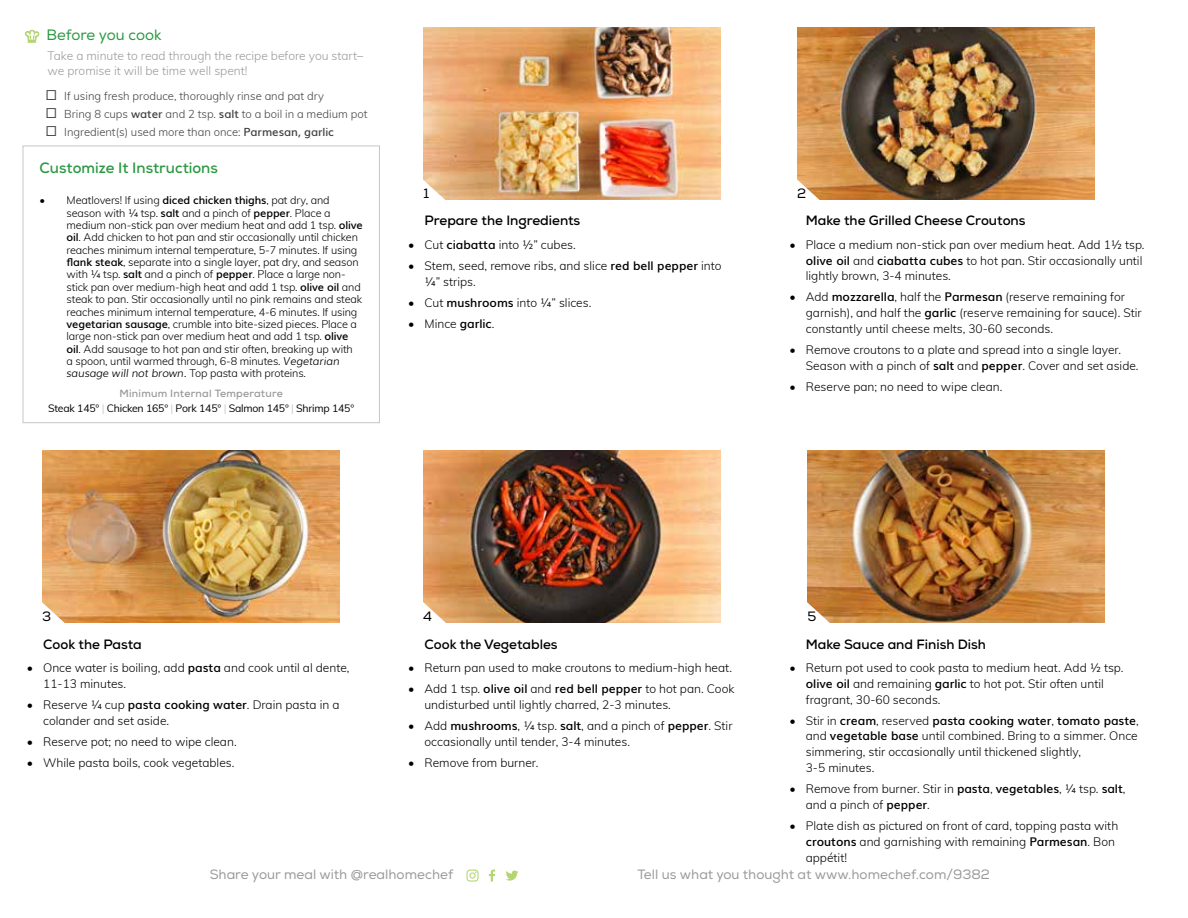
<style>
.page{position:relative;width:1188px;height:918px;background:#fff}
.page>*{position:absolute;margin:0;border:0;box-sizing:border-box;transform-origin:0 0}
.t1{font:700 15px "Nexa";color:#2c9942}
.t2{font:15px "Nexa";letter-spacing:-.005em;color:#2c9942}
.t3{font:700 13.5px "Nexa";color:#000}
.t4{font:13.5px "Nexa";color:#9a9a9a}
.t5{font:13.5px "Nexa";color:#000}
.t6{font:300 12px/15.8px "Muli";color:#000}
.t7{font:300 12px/15px "Muli";color:#9a9a9a}
.t8{font:300 11.25px/18px "Muli";color:#414241}
.t9{font:300 10.8px/12.5px "Muli";letter-spacing:-.01em;color:#000}
.t10{font:10.5px "Muli";letter-spacing:-.02em;color:#000}
.t11{font:700 10.5px "Nexa";letter-spacing:.02em;color:#9a9a9a}
.s1{font-weight:600}
.s2{font-style:italic}
.s3{color:#c7c6c5}
</style>
<div class="page">
<svg style="left:25px;top:30px;width:14px;height:12px"></svg>
<svg style="left:489px;top:870px;width:6px;height:12px"></svg>
<svg style="left:466px;top:870px;width:13px;height:12px"></svg>
<svg style="left:506px;top:871px;width:12px;height:10px"></svg>
<div style="left:23px;top:146px;width:357px;height:277px;border:1px solid #c7c6c5"></div>
<img style="left:42px;top:450px;width:297px;height:173px">
<img style="left:423px;top:450px;width:297px;height:173px">
<img style="left:423px;top:27px;width:297px;height:173px">
<img style="left:808px;top:450px;width:297px;height:173px">
<img style="left:797px;top:27px;width:297px;height:173px">
<svg style="left:423px;top:178px;width:24px;height:22px"></svg>
<svg style="left:797px;top:178px;width:24px;height:22px"></svg>
<svg style="left:42px;top:601px;width:24px;height:22px"></svg>
<svg style="left:423px;top:601px;width:24px;height:22px"></svg>
<svg style="left:807px;top:601px;width:24px;height:22px"></svg>
<p class="t2" style="left:46px;top:26px;width:117px">Before you cook</p>
<p class="t7" style="left:48px;top:47px;width:317px">Take a minute to read through the recipe before you start– we promise it will be time well spent!</p>
<p class="t8" style="left:64px;top:87px;width:305px">If using fresh produce, thoroughly rinse and pat dry<br>Bring 8 cups <span class="s1">water</span> and 2 tsp. <span class="s1">salt</span> to a boil in a medium pot<br>Ingredient(s) used more than once: <span class="s1">Parmesan, garlic</span></p>
<p class="t1" style="left:40px;top:158px;width:180px">Customize It Instructions</p>
<p class="t9" style="left:67px;top:194px;width:298px;text-indent:-27px">• Meatlovers! If using <span class="s1">diced chicken thighs</span>, pat dry, and season with ¼ tsp. <span class="s1">salt</span> and a pinch of <span class="s1">pepper</span>. Place a medium non-stick pan over medium heat and add 1 tsp. <span class="s1">olive oil</span>. Add chicken to hot pan and stir occasionally until chicken reaches minimum internal temperature, 5-7 minutes. If using <span class="s1">flank steak</span>, separate into a single layer, pat dry, and season with ¼ tsp. <span class="s1">salt</span> and a pinch of <span class="s1">pepper</span>. Place a large non&shy;stick pan over medium-high heat and add 1 tsp. <span class="s1">olive oil</span> and steak to pan. Stir occasionally until no pink remains and steak reaches minimum internal temperature, 4-6 minutes. If using <span class="s1">vegetarian sausage</span>, crumble into bite-sized pieces. Place a large non-stick pan over medium heat and add 1 tsp. <span class="s1">olive oil</span>. Add sausage to hot pan and stir often, breaking up with<br>a spoon, until warmed through, 6-8 minutes. <span class="s2">Vegetarian sausage will not brown.</span> Top pasta with proteins.</p>
<p class="t11" style="left:120px;top:387px;width:165px">Minimum Internal Temperature</p>
<p class="t10" style="left:48px;top:401px;width:308px">Steak 145° <span class="s3">|</span> Chicken 165° <span class="s3">|</span> Pork 145° <span class="s3">|</span> Salmon 145° <span class="s3">|</span> Shrimp 145°</p>
<p class="t5" style="left:423px;top:185px;width:7px">1</p>
<p class="t3" style="left:425px;top:212px;width:157px">Prepare the Ingredients</p>
<p class="t6" style="left:408px;top:236px;width:169px">• Cut <span class="s1">ciabatta</span> into ½” cubes.</p>
<p class="t6" style="left:425px;top:257px;width:299px;text-indent:-16px">• Stem, seed, remove ribs, and slice <span class="s1">red bell pepper</span> into ¼” strips.</p>
<p class="t6" style="left:408px;top:294px;width:185px">• Cut <span class="s1">mushrooms</span> into ¼” slices.</p>
<p class="t6" style="left:408px;top:315px;width:88px">• Mince <span class="s1">garlic</span>.</p>
<p class="t5" style="left:797px;top:185px;width:11px">2</p>
<p class="t3" style="left:806px;top:212px;width:221px">Make the Grilled Cheese Croutons</p>
<p class="t6" style="left:806px;top:236px;width:340px;text-indent:-16px">• Place a medium non-stick pan over medium heat. Add 1½ tsp. <span class="s1">olive oil</span> and <span class="s1">ciabatta cubes</span> to hot pan. Stir occasionally until lightly brown, 3-4 minutes.</p>
<p class="t6" style="left:806px;top:289px;width:338px;text-indent:-16px">• Add <span class="s1">mozzarella</span>, half the <span class="s1">Parmesan</span> (reserve remaining for garnish), and half the <span class="s1">garlic</span> (reserve remaining for sauce). Stir constantly until cheese melts, 30-60 seconds.</p>
<p class="t6" style="left:806px;top:341px;width:334px;text-indent:-16px">• Remove croutons to a plate and spread into a single layer.<br>Season with a pinch of <span class="s1">salt</span> and <span class="s1">pepper</span>. Cover and set aside.</p>
<p class="t6" style="left:790px;top:378px;width:214px">• Reserve pan; no need to wipe clean.</p>
<p class="t5" style="left:42px;top:608px;width:11px">3</p>
<p class="t5" style="left:423px;top:608px;width:10px">4</p>
<p class="t5" style="left:808px;top:608px;width:10px">5</p>
<p class="t3" style="left:43px;top:636px;width:100px">Cook the Pasta</p>
<p class="t6" style="left:43px;top:659px;width:308px;text-indent:-16px">• Once water is boiling, add <span class="s1">pasta</span> and cook until al dente,<br>11-13 minutes.</p>
<p class="t6" style="left:43px;top:696px;width:298px;text-indent:-16px">• Reserve ¼ cup <span class="s1">pasta cooking water</span>. Drain pasta in a colander and set aside.</p>
<p class="t6" style="left:27px;top:733px;width:211px">• Reserve pot; no need to wipe clean.</p>
<p class="t6" style="left:27px;top:754px;width:209px">• While pasta boils, cook vegetables.</p>
<p class="t3" style="left:424px;top:635px;width:135px">Cook the Vegetables</p>
<p class="t6" style="left:408px;top:659px;width:325px">• Return pan used to make croutons to medium-high heat.</p>
<p class="t6" style="left:424px;top:681px;width:311px;text-indent:-16px">• Add 1 tsp. <span class="s1">olive oil</span> and <span class="s1">red bell pepper</span> to hot pan. Cook undisturbed until lightly charred, 2-3 minutes.</p>
<p class="t6" style="left:424px;top:717px;width:310px;text-indent:-16px">• Add <span class="s1">mushrooms</span>, ¼ tsp. <span class="s1">salt</span>, and a pinch of <span class="s1">pepper</span>. Stir occasionally until tender, 3-4 minutes.</p>
<p class="t6" style="left:408px;top:754px;width:132px">• Remove from burner.</p>
<p class="t3" style="left:806px;top:635px;width:182px">Make Sauce and Finish Dish</p>
<p class="t6" style="left:806px;top:659px;width:319px;text-indent:-16px">• Return pot used to cook pasta to medium heat. Add ½ tsp. <span class="s1">olive oil</span> and remaining <span class="s1">garlic</span> to hot pot. Stir often until fragrant, 30-60 seconds.</p>
<p class="t6" style="left:806px;top:712px;width:335px;text-indent:-16px">• Stir in <span class="s1">cream</span>, reserved <span class="s1">pasta cooking water</span>, <span class="s1">tomato paste</span>, and <span class="s1">vegetable base</span> until combined. Bring to a simmer. Once simmering, stir occasionally until thickened slightly,<br>3-5 minutes.</p>
<p class="t6" style="left:806px;top:780px;width:321px;text-indent:-16px">• Remove from burner. Stir in <span class="s1">pasta</span>, <span class="s1">vegetables</span>, ¼ tsp. <span class="s1">salt</span>, and a pinch of <span class="s1">pepper</span>.</p>
<p class="t6" style="left:806px;top:817px;width:314px;text-indent:-16px">• Plate dish as pictured on front of card, topping pasta with <span class="s1">croutons</span> and garnishing with remaining <span class="s1">Parmesan</span>. Bon appétit!</p>
<p class="t4" style="left:210px;top:867px;width:245px">Share your meal with @realhomechef</p>
<p class="t4" style="left:638px;top:867px;width:354px">Tell us what you thought at www.homechef.com/9382</p>
</div>
